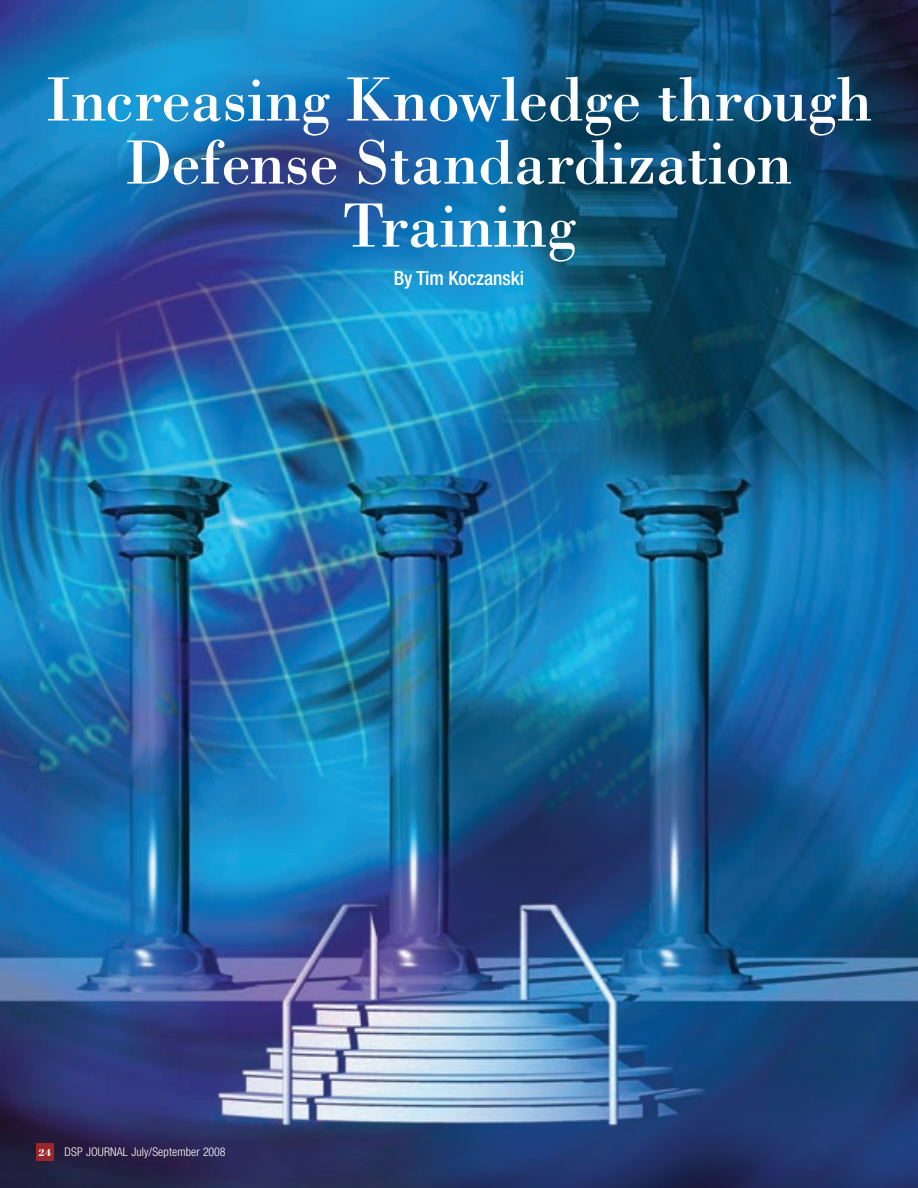
<style>
.page{position:relative;width:918px;height:1188px;background:#fff}
.page>*{position:absolute;margin:0;border:0;box-sizing:border-box;transform-origin:0 0}
.t1{font:64.5px/63px "Bodoni";color:#fff;text-align:center}
.t2{font:500 condensed 19.5px "Helvetica Neue";color:#fff}
.t3{font:300 condensed 12px "Helvetica Neue";letter-spacing:.015em;color:#fff}
.s1{font-family:"Bodoni";font-weight:700;font-stretch:normal;font-size:10.5px}
</style>
<div class="page">
<img style="left:0;top:0;width:918px;height:1188px">
<div style="left:36px;top:1143px;width:18px;height:18px;background:#98262a"></div>
<p class="t1" style="left:46px;top:67px;width:828px">Increasing Knowledge through<br>Defense Standardization<br>Training</p>
<p class="t2" style="left:394px;top:272px;width:132px">By Tim Koczanski</p>
<p class="t3" style="left:39px;top:1148px;width:188px"><span class="s1">24</span> DSP JOURNAL July/September 2008</p>
</div>
